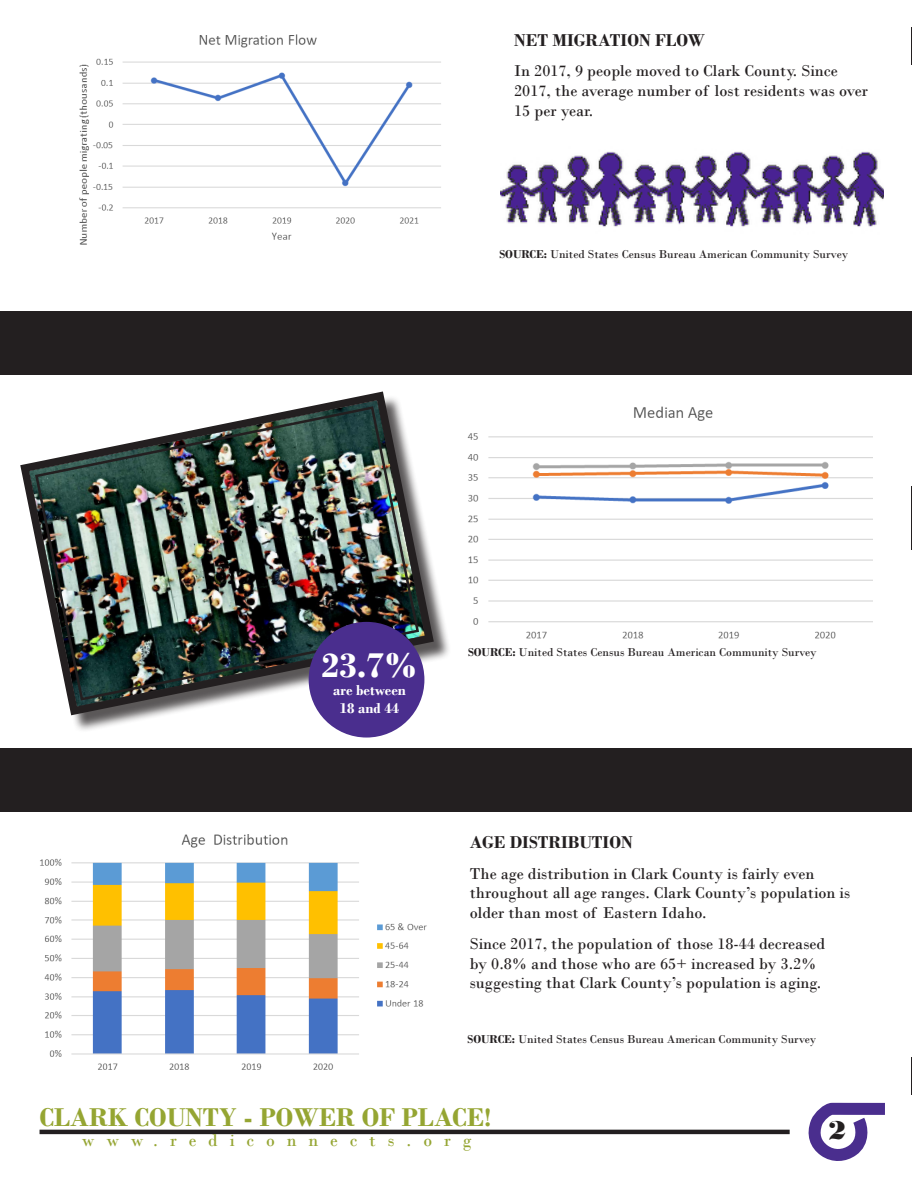
<style>
.page{position:relative;width:912px;height:1188px;background:#fff}
.page>*{position:absolute;margin:0;border:0;box-sizing:border-box;transform-origin:0 0}
.t1{font:700 36px "Bodoni";color:#fff}
.t2{font:700 27px "Bodoni";color:#95a532}
.t3{font:27px "Bodoni MT Black";color:#231f20}
.t4{font:700 18px "Bodoni";color:#231f20}
.t5{font:18px "Bodoni";letter-spacing:.66em;color:#95a532}
.t6{font:16.5px/19.8px "Bodoni";color:#231f20}
.t7{font:700 15px "Bodoni";color:#fff}
.t8{font:12px "Bodoni";color:#231f20}
.s1{font-weight:700}
</style>
<div class="page">
<svg style="left:808px;top:1102px;width:77px;height:59px"></svg>
<hr style="left:40px;top:1130px;width:749px;height:4px;background:#231f20">
<div style="left:23px;top:394px;width:428px;height:340px;background:#231f20;opacity:.75"></div>
<svg style="left:20px;top:391px;width:418px;height:329px"></svg>
<img style="left:34px;top:405px;width:386px;height:297px">
<div style="left:308px;top:622px;width:116px;height:116px;background:#4a2e8e;border-radius:50%"></div>
<div style="left:0;top:748px;width:911px;height:63px;background:#231f20"></div>
<div style="left:0;top:311px;width:911px;height:64px;background:#231f20"></div>
<img style="left:79px;top:34px;width:362px;height:211px">
<img style="left:467px;top:406px;width:406px;height:233px">
<img style="left:40px;top:834px;width:387px;height:236px">
<hr style="left:911px;top:486px;width:1px;height:63px;background:#231f20">
<hr style="left:911px;top:1057px;width:1px;height:38px;background:#231f20">
<hr style="left:911px;top:27px;width:1px;height:38px;background:#231f20">
<img style="left:501px;top:151px;width:382px;height:76px">
<p class="t4" style="left:514px;top:29px;width:192px">NET MIGRATION FLOW</p>
<p class="t6" style="left:514px;top:61px;width:355px">In 2017, 9 people moved to Clark County. Since<br>2017, the average number of lost residents was over<br>15 per year.</p>
<p class="t8" style="left:499px;top:247px;width:350px"><span class="s1">SOURCE:</span> United States Census Bureau American Community Survey</p>
<p class="t1" style="left:321px;top:644px;width:98px">23.7%</p>
<p class="t7" style="left:333px;top:681px;width:74px">are between</p>
<p class="t7" style="left:339px;top:699px;width:61px">18 and 44</p>
<p class="t8" style="left:468px;top:645px;width:350px"><span class="s1">SOURCE:</span> United States Census Bureau American Community Survey</p>
<p class="t4" style="left:469px;top:832px;width:164px">AGE DISTRIBUTION</p>
<p class="t6" style="left:469px;top:863px;width:382px">The age distribution in Clark County is fairly even throughout all age ranges. Clark County’s population is older than most of Eastern Idaho.</p>
<p class="t6" style="left:469px;top:934px;width:357px">Since 2017, the population of those 18-44 decreased by 0.8% and those who are 65+ increased by 3.2% suggesting that Clark County’s population is aging.</p>
<p class="t8" style="left:467px;top:1032px;width:350px"><span class="s1">SOURCE:</span> United States Census Bureau American Community Survey</p>
<h2 class="t2" style="left:40px;top:1102px;width:453px">CLARK COUNTY - POWER OF PLACE!</h2>
<p class="t5" style="left:82px;top:1130px;width:391px">www.rediconnects.org</p>
<h2 class="t3" style="left:828px;top:1114px;width:19px">2</h2>
</div>
